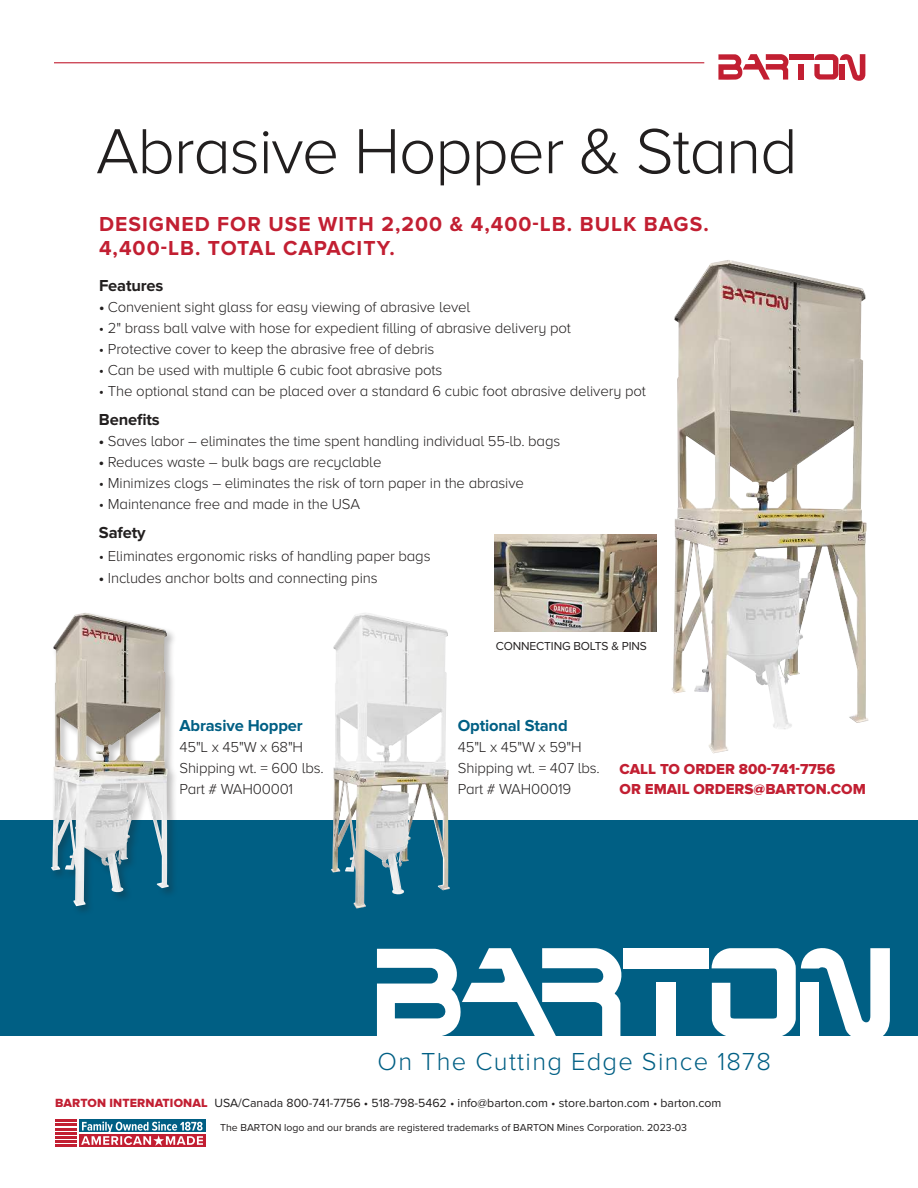
<style>
.page{position:relative;width:918px;height:1188px;background:#fff}
.page>*{position:absolute;margin:0;border:0;box-sizing:border-box;transform-origin:0 0}
.t1{font:300 66px "Proxima Nova A";letter-spacing:-.02em;color:#221f1f}
.t2{font:300 25.5px "Proxima Nova A";letter-spacing:.05em;color:#005f84}
.t3{font:700 21px/24px "Proxima Nova";letter-spacing:.05em;color:#c21f32}
.t4{font:700 16.5px "Proxima Nova";letter-spacing:-.01em;color:#005f84}
.t5{font:700 16.5px "Proxima Nova";letter-spacing:-.01em;color:#221f1f}
.t6{font:300 15px/21px "Proxima Nova A";letter-spacing:-.01em;color:#221f1f}
.t7{font:15px/20.2px "Proxima Nova Extrabld";color:#c21f32}
.t8{font:12.3px "Proxima Nova";color:#221f1f}
.t9{font:12px "Proxima Nova";letter-spacing:-.01em;color:#221f1f}
.t10{font:10.5px "Proxima Nova";color:#221f1f}
.s1{font-family:"Proxima Nova";font-weight:700}
.s2{font-family:"Proxima Nova Extrabld";color:#c21f32}
</style>
<div class="page">
<svg style="left:718px;top:54px;width:71px;height:26px"></svg>
<div style="left:789px;top:54px;width:24px;height:6px;background:#c21f32"></div>
<div style="left:798px;top:64px;width:6px;height:16px;background:#c21f32"></div>
<svg style="left:814px;top:54px;width:51px;height:27px"></svg>
<hr style="left:54px;top:62px;width:650px;height:1px;background:#c21f32">
<hr style="left:55px;top:1136px;width:22px;height:2px;background:#c21f32">
<hr style="left:55px;top:1140px;width:22px;height:3px;background:#c21f32">
<hr style="left:55px;top:1145px;width:22px;height:2px;background:#c21f32">
<hr style="left:55px;top:1120px;width:22px;height:2px;background:#c21f32">
<hr style="left:55px;top:1124px;width:22px;height:2px;background:#c21f32">
<hr style="left:55px;top:1128px;width:22px;height:2px;background:#c21f32">
<hr style="left:55px;top:1132px;width:22px;height:2px;background:#c21f32">
<div style="left:80px;top:1120px;width:126px;height:12px;background:#005f84"></div>
<div style="left:80px;top:1134px;width:126px;height:13px;background:#c21f32"></div>
<svg style="left:81px;top:1121px;width:122px;height:25px"></svg>
<div style="left:0;top:820px;width:918px;height:216px;background:#005f84"></div>
<svg style="left:377px;top:948px;width:255px;height:88px"></svg>
<div style="left:623px;top:948px;width:85px;height:20px;background:#fff"></div>
<div style="left:656px;top:983px;width:19px;height:54px;background:#fff"></div>
<svg style="left:712px;top:948px;width:178px;height:88px"></svg>
<div style="left:50px;top:612px;width:128px;height:305px;background:#221f1f;opacity:.3"></div>
<img style="left:51px;top:613px;width:111px;height:293px">
<img style="left:671px;top:260px;width:186px;height:493px">
<img style="left:494px;top:535px;width:163px;height:96px">
<img style="left:331px;top:613px;width:112px;height:296px">
<h1 class="t1" style="left:96px;top:124px;width:703px">Abrasive Hopper &amp; Stand</h1>
<h3 class="t3" style="left:99px;top:213px;width:611px">DESIGNED FOR USE WITH 2,200 &amp; 4,400-LB. BULK BAGS.<br>4,400-LB. TOTAL CAPACITY.</h3>
<p class="t5" style="left:99px;top:279px;width:66px">Features</p>
<p class="t6" style="left:99px;top:297px;width:373px"><span class="s1">•</span> Convenient sight glass for easy viewing of abrasive level</p>
<p class="t6" style="left:99px;top:318px;width:473px">• 2" brass ball valve with hose for expedient filling of abrasive delivery pot</p>
<p class="t6" style="left:99px;top:339px;width:337px">• Protective cover to keep the abrasive free of debris</p>
<p class="t6" style="left:99px;top:360px;width:345px">• Can be used with multiple 6 cubic foot abrasive pots</p>
<p class="t6" style="left:99px;top:381px;width:548px">• The optional stand can be placed over a standard 6 cubic foot abrasive delivery pot</p>
<p class="t5" style="left:99px;top:413px;width:62px">Benefits</p>
<p class="t6" style="left:99px;top:432px;width:463px"><span class="s1">•</span> Saves labor – eliminates the time spent handling individual 55-lb. bags</p>
<p class="t6" style="left:99px;top:453px;width:284px"><span class="s1">•</span> Reduces waste – bulk bags are recyclable</p>
<p class="t6" style="left:99px;top:474px;width:426px">• Minimizes clogs – eliminates the risk of torn paper in the abrasive</p>
<p class="t6" style="left:99px;top:495px;width:263px">• Maintenance free and made in the USA</p>
<p class="t5" style="left:99px;top:526px;width:48px">Safety</p>
<p class="t6" style="left:99px;top:546px;width:333px">• Eliminates ergonomic risks of handling paper bags</p>
<p class="t6" style="left:99px;top:569px;width:280px"><span class="s1">•</span> Includes anchor bolts and connecting pins</p>
<p class="t4" style="left:179px;top:719px;width:125px">Abrasive Hopper</p>
<p class="t6" style="left:179px;top:737px;width:146px">45"L x 45"W x 68"H<br>Shipping wt. = 600 lbs.<br>Part # WAH00001</p>
<p class="t9" style="left:496px;top:641px;width:153px">CONNECTING BOLTS &amp; PINS</p>
<p class="t4" style="left:458px;top:719px;width:111px">Optional Stand</p>
<p class="t6" style="left:458px;top:737px;width:144px">45"L x 45"W x 59"H<br>Shipping wt. = 407 lbs.<br>Part # WAH00019</p>
<p class="t7" style="left:620px;top:759px;width:248px">CALL TO ORDER 800-741-7756<br>OR EMAIL ORDERS@BARTON.COM</p>
<h2 class="t2" style="left:378px;top:1050px;width:395px">On The Cutting Edge Since 1878</h2>
<p class="t8" style="left:55px;top:1098px;width:668px"><span class="s2">BARTON INTERNATIONAL</span> USA/Canada 800-741-7756 • 518-798-5462 • info@barton.com • store.barton.com • barton.com</p>
<p class="t10" style="left:220px;top:1123px;width:469px">The BARTON logo and our brands are registered trademarks of BARTON Mines Corporation. 2023-03</p>
</div>
